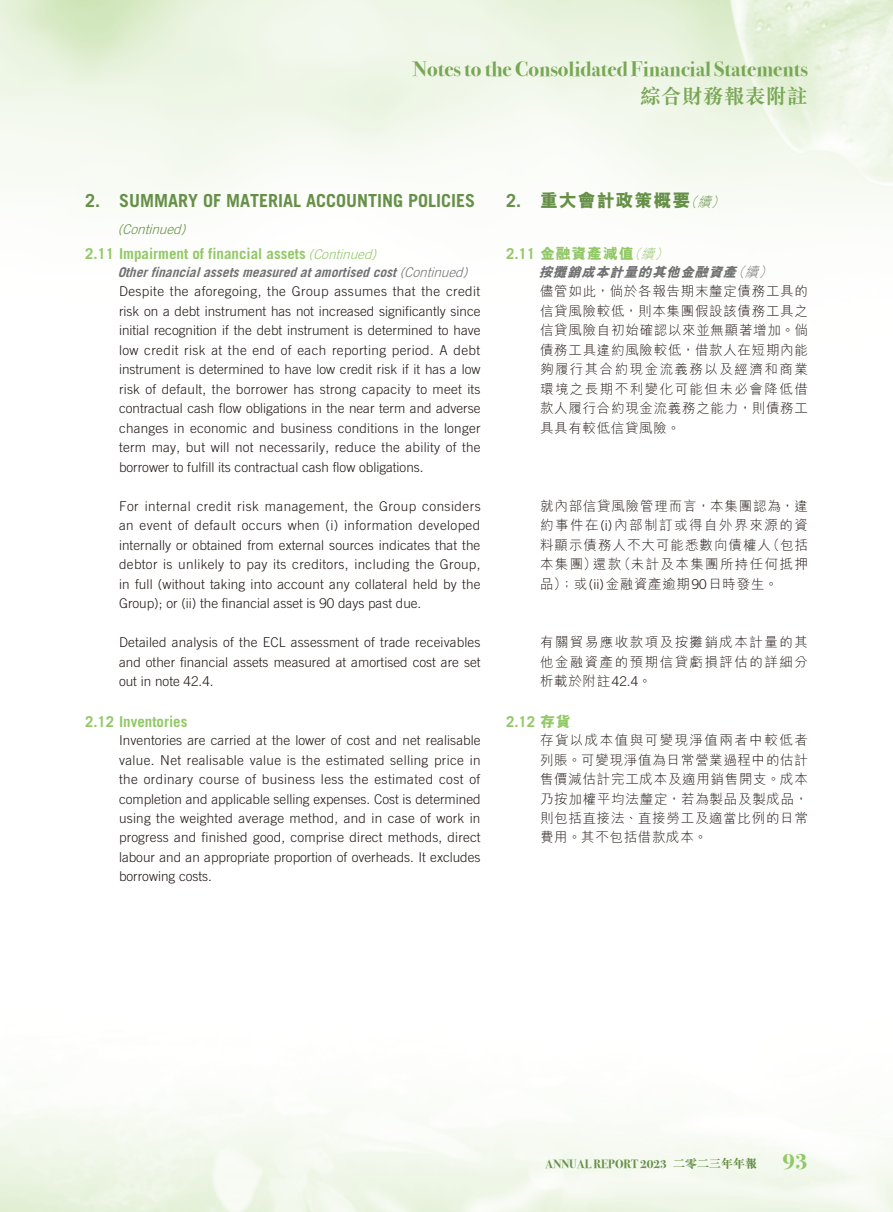
<style>
.page{position:relative;width:893px;height:1212px;background:#fff}
.page>*{position:absolute;margin:0;border:0;box-sizing:border-box;transform-origin:0 0}
.t1{font:700 21px "Bodoni Svty Two ITCTT";color:#78a755}
.t2{font:700 21px "M Sung HK";color:#78a755}
.t3{font:700 18px "Trade Gothic LT Std";color:#669048}
.t4{font:800 18px "M Hei HK";letter-spacing:.05em;color:#669048}
.t5{font:700 15px "Trade Gothic LT Std";color:#92c866}
.t6{font:800 15px "M Hei HK";letter-spacing:.05em;color:#92c866}
.t7{font:300 13.5px/19.5px "Trade Gothic LT Std";color:#231916;text-align:justify}
.t8{font:300 13.5px/19.5px "M Hei HK";letter-spacing:.055em;color:#231916;text-align:justify}
.t9{font:italic 300 13.5px "Trade Gothic LT Std";color:#669048}
.t10{font:700 12px "Bodoni Svty Two ITCTT";color:#669048}
.s1{font-weight:300;font-style:italic;font-size:13.5px}
.s2{font-weight:700;font-style:italic;color:#727272}
.s3{font-style:italic;color:#727272}
.s4{font-family:"Trade Gothic LT Std";font-weight:700}
.s5{font-weight:800;font-style:italic;color:#727272}
.s6{font-family:"Trade Gothic LT Std"}
.s7{font-family:"M Hei HK";font-weight:800}
.s8{font-family:"M Sung HK";font-weight:800}
.s9{font-size:22.5px;color:#92c866}
</style>
<div class="page">
<h1 class="t1" style="left:413px;top:52px;width:396px">Notes to the Consolidated Financial Statements</h1>
<h1 class="t2" style="left:640px;top:86px;width:169px">綜合財務報表附註</h1>
<h2 class="t3" style="left:85px;top:190px;width:392px">2. SUMMARY OF MATERIAL ACCOUNTING POLICIES</h2>
<p class="t9" style="left:118px;top:222px;width:73px">(Continued)</p>
<p class="t5" style="left:85px;top:244px;width:297px">2.11 Impairment of financial assets <span class="s1">(Continued)</span></p>
<p class="t7" style="left:118px;top:262px;width:365px;text-align:left"><span class="s2">Otherfinancialassetsmeasuredatamortisedcost</span><span class="s3">(Continued)<br></span>Despite the aforegoing, the Group assumes that the credit risk on a debt instrument has not increased significantly since initial recognition if the debt instrument is determined to have low credit risk at the end of each reporting period. A debt instrument is determined to have low credit risk if it has a low risk of default, the borrower has strong capacity to meet its contractual cash flow obligations in the near term and adverse changes in economic and business conditions in the longer term may, but will not necessarily, reduce the ability of the borrower to fulfill its contractual cash flow obligations.</p>
<p class="t7" style="left:119px;top:496px;width:363px">For internal credit risk management, the Group considers an event of default occurs when (i) information developed internally or obtained from external sources indicates that the debtor is unlikely to pay its creditors, including the Group, in full (without taking into account any collateral held by the Group); or (ii) the financial asset is 90 days past due.</p>
<p class="t7" style="left:119px;top:633px;width:363px">Detailed analysis of the ECL assessment of trade receivables and other financial assets measured at amortised cost are set out in note 42.4.</p>
<p class="t5" style="left:85px;top:712px;width:104px">2.12 Inventories</p>
<p class="t7" style="left:119px;top:730px;width:363px">Inventories are carried at the lower of cost and net realisable value. Net realisable value is the estimated selling price in the ordinary course of business less the estimated cost of completion and applicable selling expenses. Cost is determined using the weighted average method, and in case of work in progress and finished good, comprise direct methods, direct labour and an appropriate proportion of overheads. It excludes borrowing costs.</p>
<h2 class="t4" style="left:506px;top:192px;width:223px"><span class="s4">2.</span> 重大會計政策概要<span class="s1">（續）</span></h2>
<p class="t6" style="left:506px;top:246px;width:167px"><span class="s4">2.11</span> 金融資產減值<span class="s1">（續）</span></p>
<p class="t8" style="left:539px;top:262px;width:271px;text-align:left"><span class="s5">按攤銷成本計量的其他金融資產</span><span class="s3">（續）<br></span>儘管如此，倘於各報告期末釐定債務工具的信貸風險較低，則本集團假設該債務工具之信貸風險自初始確認以來並無顯著增加。倘債務工具違約風險較低，借款人在短期內能夠履行其合約現金流義務以及經濟和商業環境之長期不利變化可能但未必會降低借款人履行合約現金流義務之能力，則債務工具具有較低信貸風險。</p>
<p class="t8" style="left:540px;top:496px;width:269px">就內部信貸風險管理而言，本集團認為，違約事件在<span class="s6">(i)</span>內部制訂或得自外界來源的資料顯示債務人不大可能悉數向債權人（包括本集團）還款（未計及本集團所持任何抵押品）；或<span class="s6">(ii)</span>金融資產逾期<span class="s6">90</span>日時發生。</p>
<p class="t8" style="left:540px;top:632px;width:269px">有關貿易應收款項及按攤銷成本計量的其他金融資產的預期信貸虧損評估的詳細分析載於附註<span class="s6">42.4</span>。</p>
<p class="t5" style="left:506px;top:712px;width:66px">2.12 <span class="s7">存貨</span></p>
<p class="t8" style="left:540px;top:730px;width:269px">存貨以成本值與可變現淨值兩者中較低者列賬。可變現淨值為日常營業過程中的估計售價減估計完工成本及適用銷售開支。成本乃按加權平均法釐定，若為製品及製成品，則包括直接法、直接勞工及適當比例的日常費用。其不包括借款成本。</p>
<p class="t10" style="left:545px;top:1153px;width:264px">ANNUAL REPORT 2023 <span class="s8">二零二三年年報</span> <span class="s9">93</span></p>
</div>
